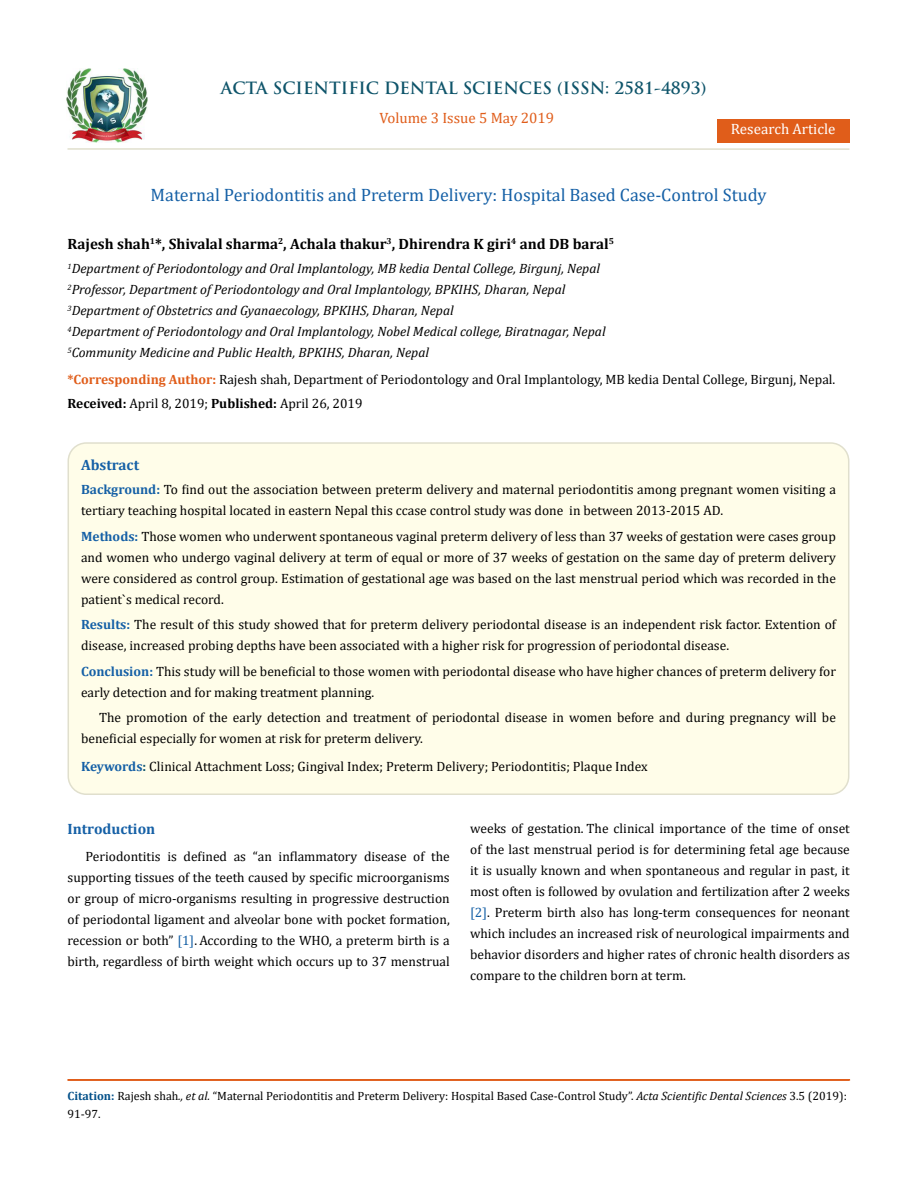
<style>
.page{position:relative;width:917px;height:1188px;background:#fff}
.page>*{position:absolute;margin:0;border:0;box-sizing:border-box;transform-origin:0 0}
.t1{font:18px "Cambria";color:#1560a6}
.t2{font:700 16.5px "Trajan Pro";color:#0e546a}
.t3{font:700 15px "Cambria";color:#000}
.t4{font:15px "Cambria";color:#e05d1a}
.t5{font:700 15px "Cambria";color:#1560a6}
.t6{font:15px "Cambria";color:#fff}
.t7{font:13.5px/21px "Cambria";color:#000}
.t8{font:italic 13.5px/21px "Cambria";color:#000}
.t9{font:12px/18px "Cambria";color:#000}
.s1{font-weight:700;color:#e05d1a}
.s2{font-weight:700}
.s3{font-weight:700;color:#1560a6}
.s4{font-weight:700;color:#0e546a}
.s5{color:#1560a6}
.s6{font-weight:700;color:#035089}
.s7{font-style:italic}
</style>
<div class="page">
<img style="left:67px;top:68px;width:80px;height:74px">
<div style="left:717px;top:119px;width:132px;height:23px;background:#e05d1a"></div>
<div style="left:68px;top:443px;width:780px;height:351px;background:#fffde9;border-radius:18px"></div>
<div style="left:67px;top:442px;width:782px;height:353px;border:2px solid #e0dfcd;border-radius:18px"></div>
<hr style="left:67px;top:148px;width:782px;height:2px;background:#e0dfcd">
<div style="left:67px;top:1080px;width:782px;height:1px;border:1px solid #e05d1a"></div>
<p class="t2" style="left:221px;top:77px;width:487px">ACTA SCIENTIFIC DENTAL SCIENCES (ISSN: 2581-4893)</p>
<p class="t4" style="left:379px;top:109px;width:176px">Volume 3 Issue 5 May 2019</p>
<p class="t6" style="left:731px;top:120px;width:106px">Research Article</p>
<h1 class="t1" style="left:150px;top:184px;width:617px">Maternal Periodontitis and Preterm Delivery: Hospital Based Case-Control Study</h1>
<p class="t3" style="left:67px;top:234px;width:548px">Rajesh shah<sup>1</sup>*, Shivalal sharma<sup>2</sup>, Achala thakur<sup>3</sup>, Dhirendra K giri<sup>4</sup> and DB baral<sup>5</sup></p>
<p class="t8" style="left:67px;top:258px;width:539px"><sup>1</sup>Department of Periodontology and Oral Implantology, MB kedia Dental College, Birgunj, Nepal <sup>2</sup>Professor, Department of Periodontology and Oral Implantology, BPKIHS, Dharan, Nepal <sup>3</sup>Department of Obstetrics and Gyanaecology, BPKIHS, Dharan, Nepal<br><sup>4</sup>Department of Periodontology and Oral Implantology, Nobel Medical college, Biratnagar, Nepal <sup>5</sup>Community Medicine and Public Health, BPKIHS, Dharan, Nepal</p>
<p class="t7" style="left:67px;top:368px;width:769px"><span class="s1">*Corresponding Author:</span> Rajesh shah, Department of Periodontology and Oral Implantology, MB kedia Dental College, Birgunj, Nepal.</p>
<p class="t7" style="left:67px;top:393px;width:296px"><span class="s2">Received:</span> April 8, 2019; <span class="s2">Published:</span> April 26, 2019</p>
<p class="t5" style="left:81px;top:454px;width:60px">Abstract</p>
<p class="t7" style="left:81px;top:479px;width:756px"><span class="s3">Background:</span> To find out the association between preterm delivery and maternal periodontitis among pregnant women visiting a tertiary teaching hospital located in eastern Nepal this ccase control study was done in between 2013-2015 AD.</p>
<p class="t7" style="left:81px;top:526px;width:756px;text-align:justify"><span class="s3">Methods:</span> Those women who underwent spontaneous vaginal preterm delivery of less than 37 weeks of gestation were cases group and women who undergo vaginal delivery at term of equal or more of 37 weeks of gestation on the same day of preterm delivery were considered as control group. Estimation of gestational age was based on the last menstrual period which was recorded in the patient`s medical record.</p>
<p class="t7" style="left:81px;top:614px;width:756px"><span class="s3">Results:</span> The result of this study showed that for preterm delivery periodontal disease is an independent risk factor. Extention of disease, increased probing depths have been associated with a higher risk for progression of periodontal disease.</p>
<p class="t7" style="left:81px;top:661px;width:756px"><span class="s3">Conclusion:</span> This study will be beneficial to those women with periodontal disease who have higher chances of preterm delivery for early detection and for making treatment planning.</p>
<p class="t7" style="left:81px;top:707px;width:756px;text-indent:18px">The promotion of the early detection and treatment of periodontal disease in women before and during pregnancy will be beneficial especially for women at risk for preterm delivery.</p>
<p class="t7" style="left:81px;top:756px;width:568px"><span class="s3">Keywords</span><span class="s4">:</span> Clinical Attachment Loss; Gingival Index; Preterm Delivery; Periodontitis; Plaque Index</p>
<p class="t5" style="left:67px;top:818px;width:89px">Introduction</p>
<p class="t7" style="left:67px;top:846px;width:384px;text-align:justify;text-indent:18px">Periodontitis is defined as “an inflammatory disease of the supporting tissues of the teeth caused by specific microorganisms or group of micro-organisms resulting in progressive destruction of periodontal ligament and alveolar bone with pocket formation, recession or both” <span class="s5">[1]</span>. According to the WHO, a preterm birth is a birth, regardless of birth weight which occurs up to 37 menstrual</p>
<p class="t7" style="left:470px;top:817px;width:381px;text-align:justify">weeks of gestation. The clinical importance of the time of onset of the last menstrual period is for determining fetal age because it is usually known and when spontaneous and regular in past, it most often is followed by ovulation and fertilization after 2 weeks <span class="s5">[2]</span>. Preterm birth also has long-term consequences for neonant which includes an increased risk of neurological impairments and behavior disorders and higher rates of chronic health disorders as compare to the children born at term.</p>
<p class="t9" style="left:67px;top:1087px;width:780px"><span class="s6">Citation:</span> Rajesh shah<span class="s7">., et al.</span> “Maternal Periodontitis and Preterm Delivery: Hospital Based Case-Control Study”. <span class="s7">Acta Scientific Dental Sciences</span> 3.5 (2019):<br>91-97.</p>
</div>
